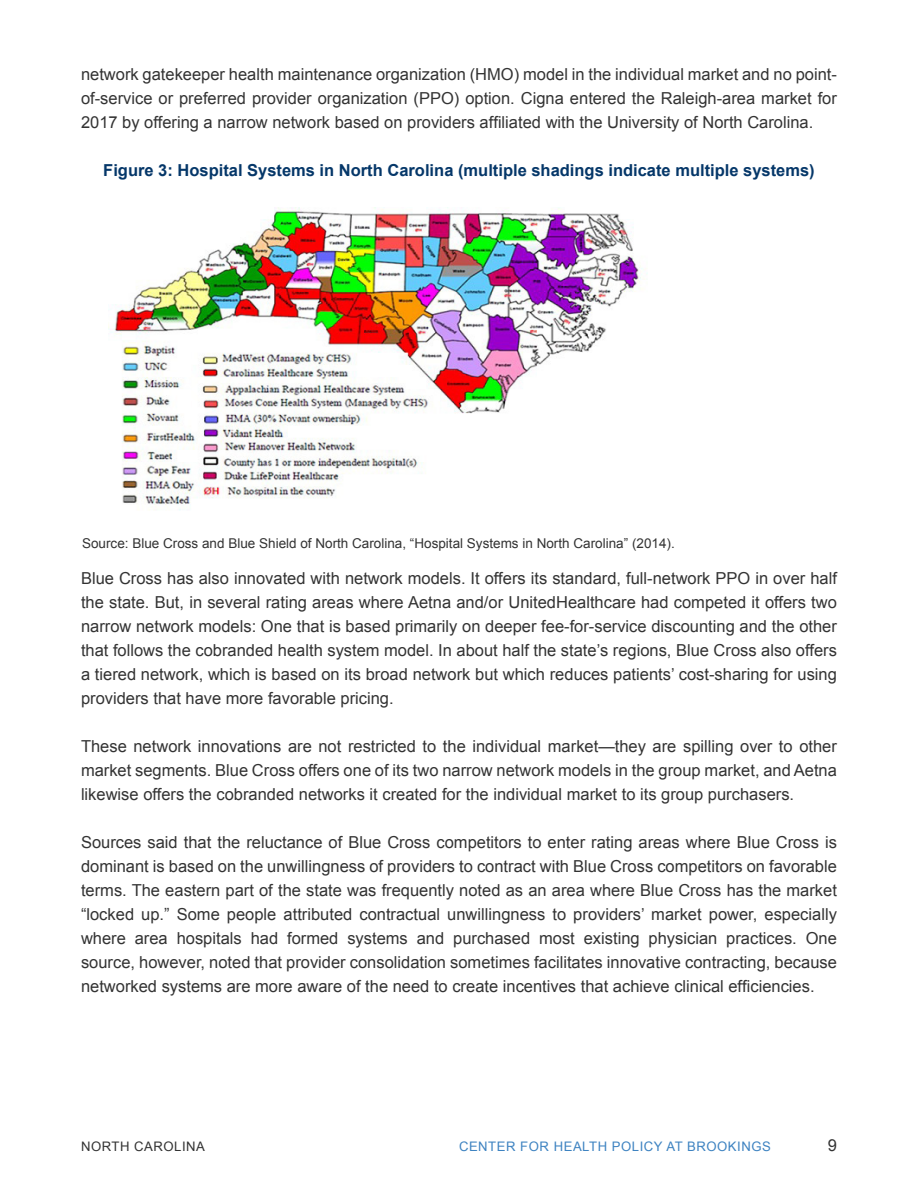
<style>
.page{position:relative;width:918px;height:1188px;background:#fff}
.page>*{position:absolute;margin:0;border:0;box-sizing:border-box;transform-origin:0 0}
.t1{font:16.5px/24px "Arial";color:#333;text-align:justify}
.t2{font:700 16.5px "Arial";color:#053769}
.t3{font:13.5px "Arial";color:#333}
.t4{font:13.2px "Arial";letter-spacing:.04em;color:#3e83c1}
.t5{font:13.2px "Arial";letter-spacing:.04em;color:#333}
</style>
<div class="page">
<img style="left:108px;top:207px;width:540px;height:304px">
<p class="t1" style="left:81px;top:63px;width:757px">network gatekeeper health maintenance organization (HMO) model in the individual market and no point&shy;of-service or preferred provider organization (PPO) option. Cigna entered the Raleigh-area market for 2017 by offering a narrow network based on providers affiliated with the University of North Carolina.</p>
<p class="t2" style="left:103px;top:160px;width:713px">Figure 3: Hospital Systems in North Carolina (multiple shadings indicate multiple systems)</p>
<p class="t3" style="left:82px;top:534px;width:594px">Source: Blue Cross and Blue Shield of North Carolina, “Hospital Systems in North Carolina” (2014).</p>
<p class="t1" style="left:81px;top:567px;width:758px">Blue Cross has also innovated with network models. It offers its standard, full-network PPO in over half the state. But, in several rating areas where Aetna and/or UnitedHealthcare had competed it offers two narrow network models: One that is based primarily on deeper fee-for-service discounting and the other that follows the cobranded health system model. In about half the state’s regions, Blue Cross also offers a tiered network, which is based on its broad network but which reduces patients’ cost-sharing for using providers that have more favorable pricing.</p>
<p class="t1" style="left:81px;top:735px;width:757px">These network innovations are not restricted to the individual market—they are spilling over to other market segments. Blue Cross offers one of its two narrow network models in the group market, and Aetna likewise offers the cobranded networks it created for the individual market to its group purchasers.</p>
<p class="t1" style="left:81px;top:831px;width:757px">Sources said that the reluctance of Blue Cross competitors to enter rating areas where Blue Cross is dominant is based on the unwillingness of providers to contract with Blue Cross competitors on favorable terms. The eastern part of the state was frequently noted as an area where Blue Cross has the market “locked up.” Some people attributed contractual unwillingness to providers’ market power, especially where area hospitals had formed systems and purchased most existing physician practices. One source, however, noted that provider consolidation sometimes facilitates innovative contracting, because networked systems are more aware of the need to create incentives that achieve clinical efficiencies.</p>
<p class="t5" style="left:81px;top:1138px;width:125px">NORTH CAROLINA</p>
<p class="t4" style="left:459px;top:1138px;width:313px">CENTER FOR HEALTH POLICY AT BROOKINGS</p>
<p class="t1" style="left:828px;top:1134px;width:11px">9</p>
</div>
